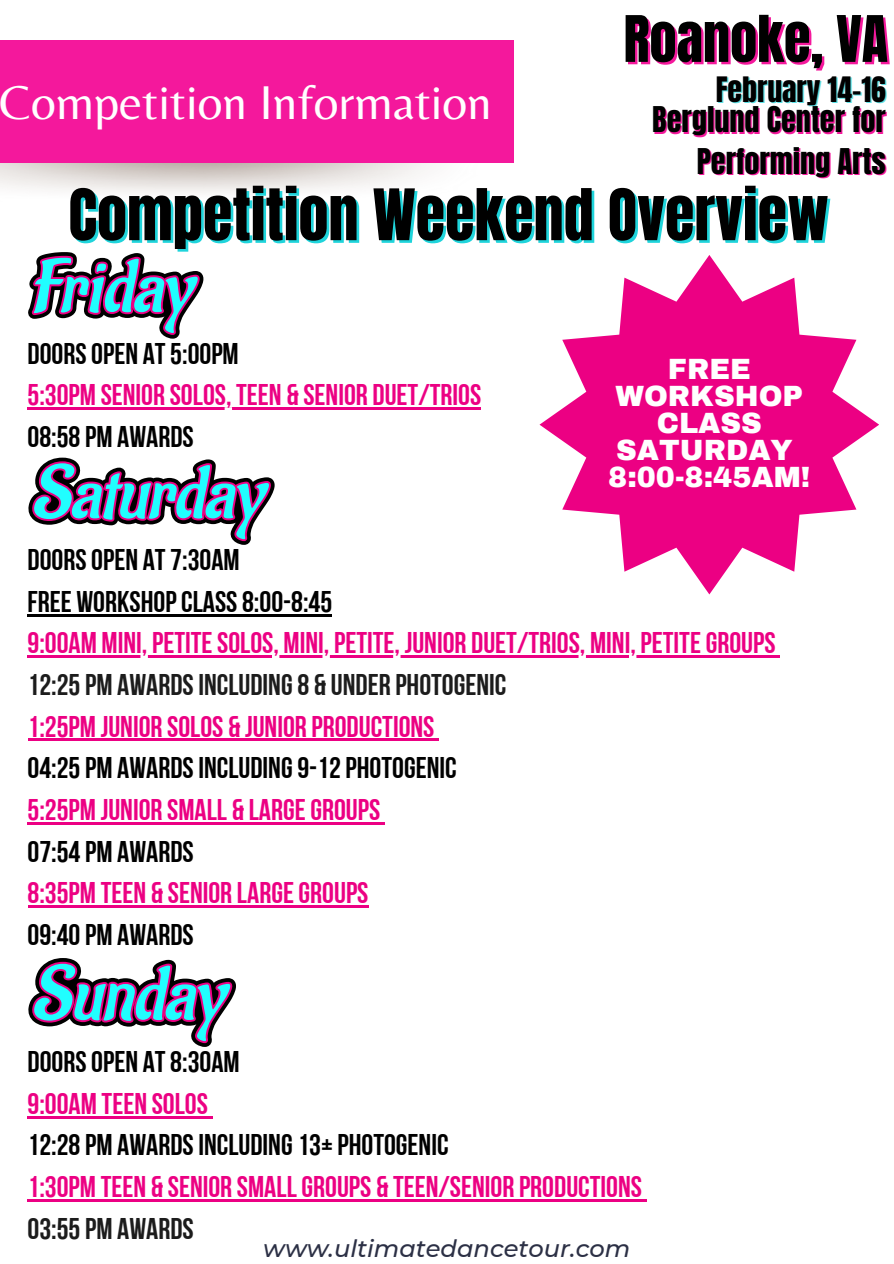
<style>
.page{position:relative;width:894px;height:1264px;background:#fff}
.page>*{position:absolute;margin:0;border:0;box-sizing:border-box;transform-origin:0 0}
.t1{font:60.3px "Anton";color:#000}
.t2{font:54.45px "Anton";color:#000}
.t3{font:49.35px "Belleza";color:#fff}
.t4{font:30.15px "Anton";color:#000}
.t5{font:29.85px/41.7px "Bebas Neue Cyrillic";color:#ec0083}
.t6{font:29.85px/41.7px "Bebas Neue Cyrillic";color:#000}
.t7{font:29.85px/41.7px "Bebas Neue Cyrillic";color:#1c1c1c}
.t8{font:29.7px "Anton";color:#000}
.t9{font:900 28.65px/27px "Archivo";color:#fff;text-align:center}
.t10{font:italic 500 24.15px "Montserrat";color:#2c3045}
.s1{color:#000}
.s2{color:#ec0083}
</style>
<div class="page">
<div style="left:0;top:40px;width:513px;height:123px;background:#f4189c"></div>
<svg style="left:28px;top:457px;width:247px;height:88px"></svg>
<svg style="left:28px;top:252px;width:175px;height:87px"></svg>
<svg style="left:28px;top:958px;width:208px;height:88px"></svg>
<svg style="left:539px;top:255px;width:339px;height:339px;fill:#ec0083"></svg>
<hr style="left:28px;top:408px;width:453px;height:2px;background:#ec0083">
<hr style="left:28px;top:614px;width:304px;height:2px;background:#000">
<hr style="left:28px;top:655px;width:747px;height:3px;background:#ec0083">
<svg style="left:775px;top:655px;width:5px;height:3px"></svg>
<hr style="left:28px;top:739px;width:406px;height:2px;background:#ec0083">
<hr style="left:28px;top:822px;width:352px;height:2px;background:#ec0083">
<hr style="left:28px;top:905px;width:340px;height:2px;background:#ec0083">
<hr style="left:28px;top:1115px;width:180px;height:3px;background:#ec0083">
<hr style="left:28px;top:1199px;width:613px;height:2px;background:#ec0083">
<h4 class="t2" style="left:623px;top:0;width:266px">Roanoke, VA</h4>
<h1 class="t8" style="left:715px;top:68px;width:172px">February 14-16</h1>
<p class="t4" style="left:652px;top:98px;width:235px">Berglund Center for</p>
<h3 class="t4" style="left:696px;top:140px;width:191px">Performing Arts</h3>
<p class="t1" style="left:68px;top:171px;width:761px">Competition Weekend Overview</p>
<p class="t3" style="left:0;top:73px;width:493px">Competition Information</p>
<h2 class="t6" style="left:28px;top:335px;width:213px">DOORSOPEN AT5:00PM</h2>
<h4 class="t5" style="left:28px;top:377px;width:455px">5:30PM SENIOR SOLOS, TEEN &amp; SENIOR DUET/TRIOS<br><span class="s1">08:58PM AWARDS</span></h4>
<h1 class="t9" style="left:608px;top:355px;width:204px">FREE<br>WORKSHOP<br>CLASS<br>SATURDAY<br>8:00-8:45AM!</h1>
<p class="t6" style="left:28px;top:541px;width:213px">DOORSOPEN AT7:30AM</p>
<h4 class="t6" style="left:28px;top:583px;width:306px">FREE WORKSHOPCLASS8:00-8:45</h4>
<p class="t5" style="left:28px;top:625px;width:749px">9:00AM MINI, PETITESOLOS, MINI, PETITE, JUNIOR DUET/TRIOS, MINI, PETITEGROUPS</p>
<h4 class="t7" style="left:28px;top:666px;width:480px">12:25PM AWARDSINCLUDING8 &amp; UNDER PHOTOGENIC<br><span class="s2">1:25PM JUNIOR SOLOS &amp; JUNIOR PRODUCTIONS</span></h4>
<p class="t5" style="left:28px;top:750px;width:430px"><span class="s1">04:25PM AWARDSINCLUDING9-12PHOTOGENIC<br></span>5:25PM JUNIOR SMALL &amp; LARGEGROUPS<br><span class="s1">07:54PM AWARDS<br></span>8:35PM TEEN &amp; SENIOR LARGEGROUPS</p>
<h4 class="t6" style="left:28px;top:916px;width:168px">09:40PM AWARDS</h4>
<p class="t6" style="left:28px;top:1043px;width:213px">DOORSOPEN AT8:30AM<br><span class="s2">9:00AM TEEN SOLOS</span></p>
<p class="t5" style="left:28px;top:1126px;width:615px"><span class="s1">12:28PM AWARDSINCLUDING13+PHOTOGENIC<br></span>1:30PM TEEN &amp; SENIOR SMALLGROUPS &amp; TEEN/SENIOR PRODUCTIONS</p>
<h4 class="t7" style="left:28px;top:1210px;width:168px">03:55PM AWARDS</h4>
<p class="t10" style="left:263px;top:1233px;width:368px">www.ultimatedancetour.com</p>
</div>
